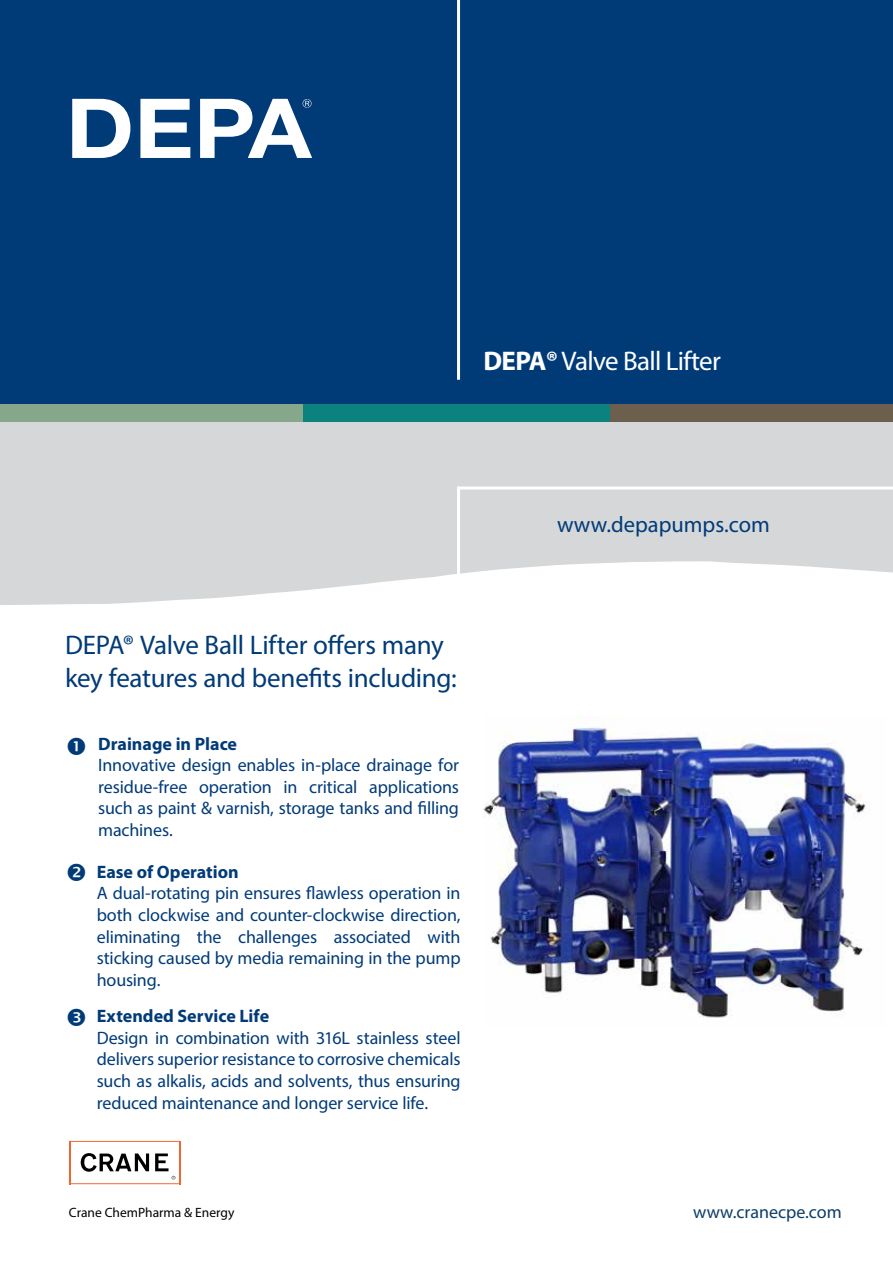
<style>
.page{position:relative;width:893px;height:1263px;background:#fff}
.page>*{position:absolute;margin:0;border:0;box-sizing:border-box;transform-origin:0 0}
.t1{font:27px/32.4px "Myriad Pro";letter-spacing:-.01em;color:#003b78}
.t2{font:27px "Myriad Pro";letter-spacing:-.025em;color:#fff}
.t3{font:22.5px "Myriad Pro";color:#003b78}
.t4{font:18px/21.6px "Myriad Pro";letter-spacing:-.01em;color:#003b78;text-align:justify}
.t5{font:700 18px "Myriad Pro";color:#003b78}
.t6{font:18px "Myriad Pro";color:#0c3d66}
.t7{font:13.5px "Myriad Pro";color:#000}
.s1{font-weight:700}
</style>
<div class="page">
<div style="left:0;top:0;width:893px;height:416px;background:#003b78"></div>
<div style="left:0;top:421px;width:893px;height:301px;background:#d5d7d8"></div>
<svg style="left:0;top:561px;width:893px;height:161px;background:#f9fafa"></svg>
<hr style="left:458px;top:487px;width:435px;height:3px;background:#fff">
<hr style="left:457px;top:487px;width:3px;height:112px;background:#fff">
<div style="left:0;top:404px;width:304px;height:18px;background:#86a789"></div>
<div style="left:303px;top:404px;width:308px;height:18px;background:#0c827f"></div>
<div style="left:611px;top:404px;width:282px;height:18px;background:#6d5f4d"></div>
<hr style="left:457px;top:0;width:3px;height:380px;background:#fff">
<img style="left:483px;top:716px;width:403px;height:302px">
<svg style="left:72px;top:99px;width:58px;height:59px"></svg>
<svg style="left:140px;top:99px;width:50px;height:59px"></svg>
<svg style="left:200px;top:99px;width:112px;height:59px"></svg>
<svg style="left:81px;top:1153px;width:68px;height:19px"></svg>
<hr style="left:70px;top:1183px;width:110px;height:1px;background:#f26531">
<hr style="left:179px;top:1141px;width:1px;height:43px;background:#f26531">
<hr style="left:69px;top:1141px;width:111px;height:1px;background:#f26531">
<hr style="left:69px;top:1141px;width:1px;height:43px;background:#f26531">
<svg style="left:155px;top:1153px;width:20px;height:26px"></svg>
<h1 class="t2" style="left:483px;top:344px;width:239px"><span class="s1">DEPA®</span> Valve Ball Lifter</h1>
<h1 class="t1" style="left:65px;top:629px;width:393px">DEPA® Valve Ball Lifter offers many key features and benefits including:</h1>
<p class="t5" style="left:98px;top:733px;width:140px">Drainage in Place</p>
<p class="t4" style="left:98px;top:754px;width:362px">Innovative design enables in-place drainage for residue-free operation in critical applications such as paint &amp; varnish, storage tanks and filling machines.</p>
<p class="t5" style="left:97px;top:862px;width:144px">Ease of Operation</p>
<p class="t4" style="left:97px;top:882px;width:365px">A dual-rotating pin ensures flawless operation in both clockwise and counter-clockwise direction, eliminating the challenges associated with sticking caused by media remaining in the pump housing.</p>
<p class="t5" style="left:97px;top:1006px;width:174px">Extended Service Life</p>
<p class="t4" style="left:97px;top:1027px;width:365px">Design in combination with 316L stainless steel delivers superior resistance to corrosive chemicals such as alkalis, acids and solvents, thus ensuring reduced maintenance and longer service life.</p>
<p class="t3" style="left:557px;top:510px;width:214px">www.depapumps.com</p>
<p class="t7" style="left:69px;top:1204px;width:167px">Crane ChemPharma &amp; Energy</p>
<p class="t6" style="left:693px;top:1201px;width:150px">www.cranecpe.com</p>
</div>
